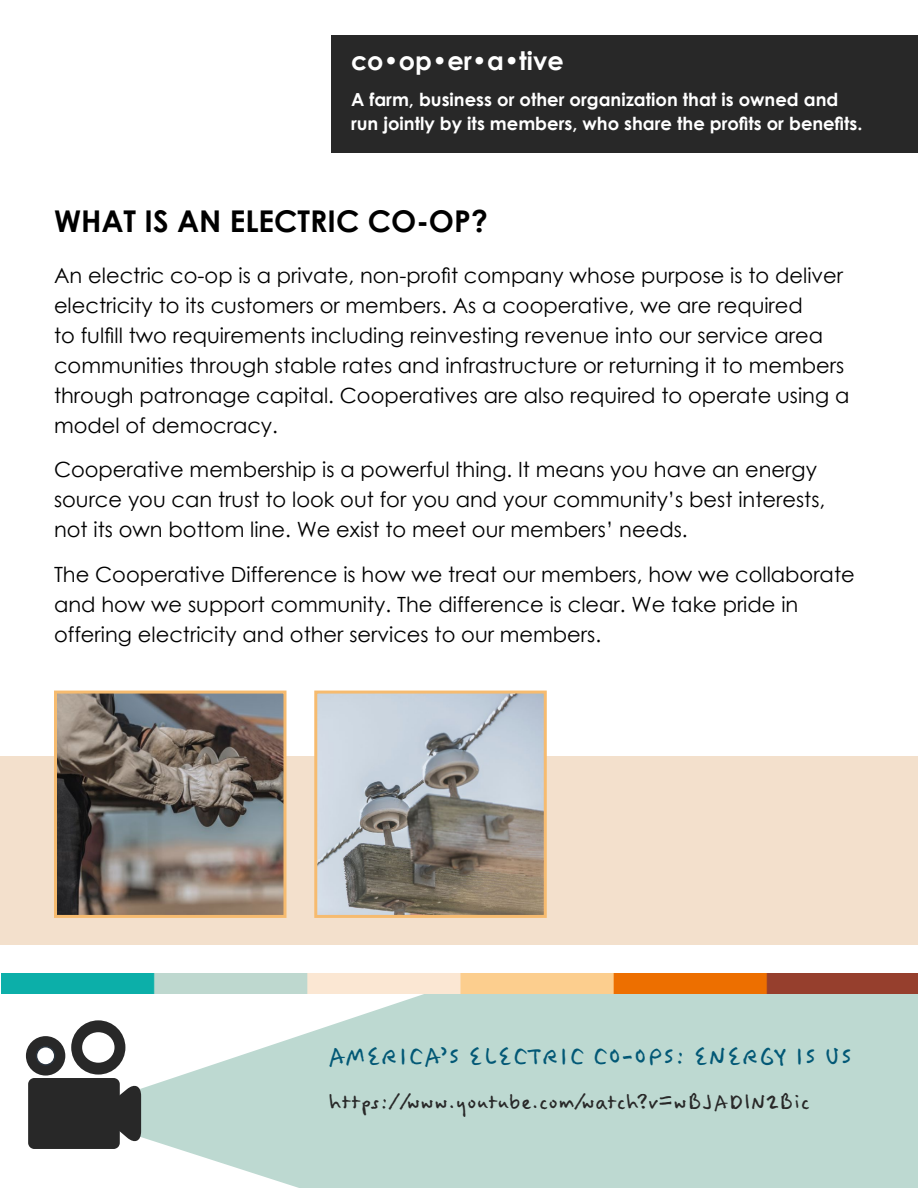
<style>
.page{position:relative;width:918px;height:1188px;background:#fff}
.page>*{position:absolute;margin:0;border:0;box-sizing:border-box;transform-origin:0 0}
.t1{font:30px "Felt Tip Woman";color:#025876}
.t2{font:700 30px "Century Gothic";color:#000}
.t3{font:25.5px "Felt Tip Woman";color:#282828}
.t4{font:700 25.5px "Century Gothic";color:#fff}
.t5{font:21px/30px "Century Gothic";color:#000}
.t6{font:700 18px/24px "Century Gothic";color:#fff}
</style>
<div class="page">
<svg style="left:131px;top:973px;width:787px;height:215px;background:#c5ddd6"></svg>
<div style="left:28px;top:1078px;width:92px;height:71px;background:#282828;border-radius:6px"></div>
<svg style="left:119px;top:1083px;width:22px;height:61px"></svg>
<div style="left:26px;top:1036px;width:39px;height:40px;background:#282828;border-radius:50%"></div>
<div style="left:71px;top:1020px;width:54px;height:55px;background:#282828;border-radius:50%"></div>
<div style="left:37px;top:1047px;width:18px;height:18px;background:#fff;border-radius:50%"></div>
<div style="left:36px;top:1046px;width:19px;height:20px;border:2px solid #2a343e;border-radius:50%"></div>
<div style="left:82px;top:1032px;width:33px;height:31px;background:#fff;border-radius:50%"></div>
<div style="left:332px;top:35px;width:586px;height:117px;background:#282828"></div>
<div style="left:460px;top:779px;width:458px;height:195px;background:#fff"></div>
<div style="left:0;top:756px;width:918px;height:189px;background:#f3e0cc"></div>
<img style="left:58px;top:695px;width:224px;height:219px">
<div style="left:54px;top:691px;width:232px;height:227px;border:3px solid #f6bb6f"></div>
<img style="left:1px;top:974px;width:917px;height:19px">
<img style="left:318px;top:695px;width:225px;height:219px">
<div style="left:314px;top:691px;width:233px;height:227px;border:3px solid #f6bb6f"></div>
<p class="t4" style="left:351px;top:41px;width:214px">co•op•er•a•tive</p>
<p class="t6" style="left:351px;top:86px;width:513px">A farm, business or other organization that is owned and run jointly by its members, who share the profits or benefits.</p>
<h1 class="t2" style="left:54px;top:198px;width:435px">WHAT IS AN ELECTRIC CO-OP?</h1>
<p class="t5" style="left:54px;top:260px;width:797px">An electric co-op is a private, non-profit company whose purpose is to deliver electricity to its customers or members. As a cooperative, we are required<br>to fulfill two requirements including reinvesting revenue into our service area communities through stable rates and infrastructure or returning it to members through patronage capital. Cooperatives are also required to operate using a model of democracy.</p>
<p class="t5" style="left:54px;top:454px;width:773px">Cooperative membership is a powerful thing. It means you have an energy source you can trust to look out for you and your community’s best interests, not its own bottom line. We exist to meet our members’ needs.</p>
<p class="t5" style="left:54px;top:559px;width:802px">The Cooperative Difference is how we treat our members, how we collaborate and how we support community. The difference is clear. We take pride in offering electricity and other services to our members.</p>
<h1 class="t1" style="left:328px;top:1039px;width:526px">AMERICA’S ELECTRIC CO-OPS: ENERGY IS US</h1>
<p class="t3" style="left:328px;top:1087px;width:483px">https://www.youtube.com/watch?v=wBJADlN2Bic</p>
</div>
